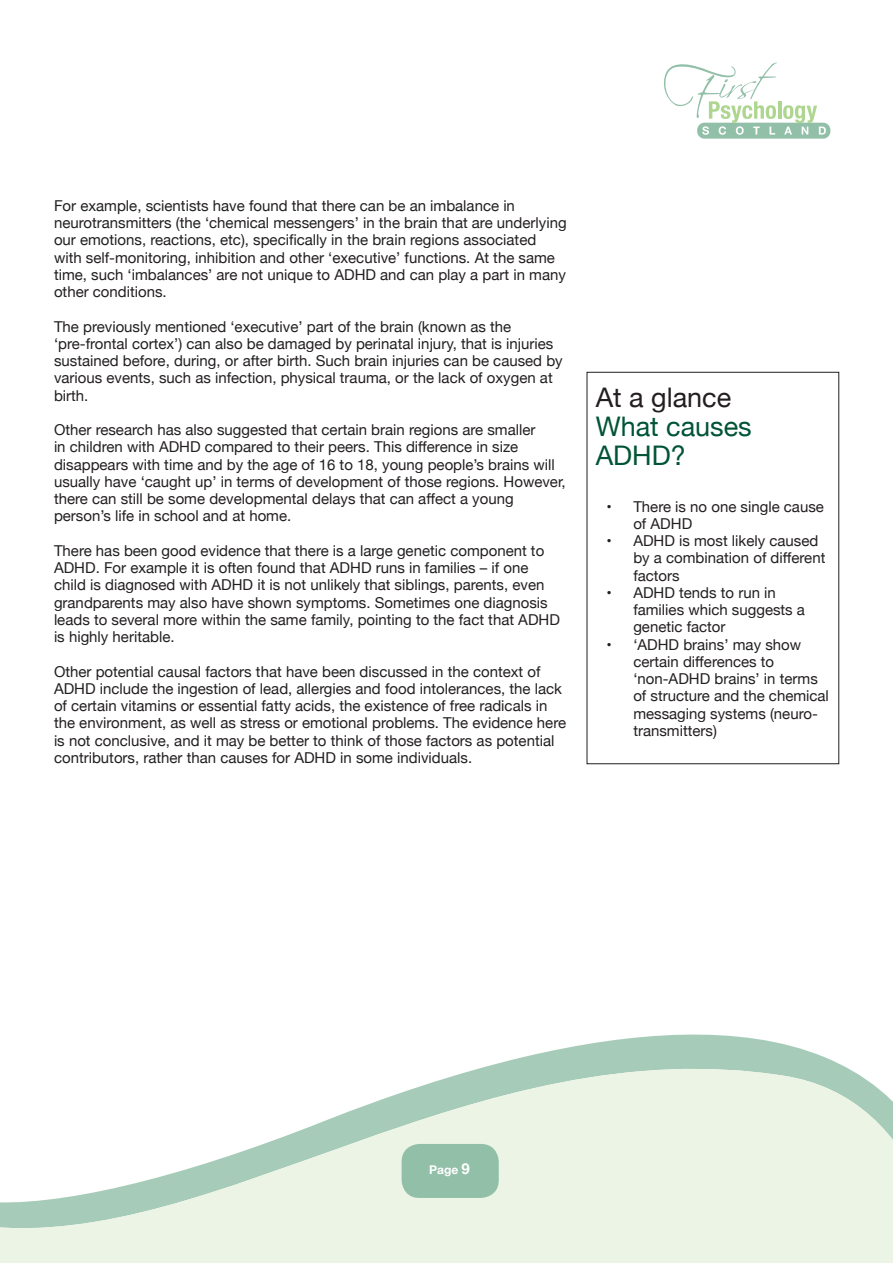
<style>
.page{position:relative;width:893px;height:1263px;background:#fff}
.page>*{position:absolute;margin:0;border:0;box-sizing:border-box;transform-origin:0 0}
.t1{font:27px/29.2px "Helvetica Neue";color:#015436}
.t2{font:27px "Helvetica Neue";color:#231f20}
.t3{font:15px/17.2px "Helvetica Neue";color:#231f20}
.t4{font:700 12px "Helvetica Neue";color:#fff}
.s1{font-size:15px}
</style>
<div class="page">
<svg style="left:0;top:1034px;width:893px;height:229px;fill:#ebf4e5"></svg>
<div style="left:697px;top:123px;width:133px;height:16px;background:#92bfa8;border-radius:7px"></div>
<hr style="left:778px;top:101px;width:3px;height:18px;background:#aed690">
<svg style="left:783px;top:105px;width:43px;height:30px"></svg>
<svg style="left:664px;top:62px;width:113px;height:73px"></svg>
<div style="left:402px;top:1144px;width:97px;height:54px;background:#92bfa8;border-radius:18px"></div>
<div style="left:587px;top:372px;width:252px;height:392px;border:1px solid #231f20"></div>
<p class="t3" style="left:54px;top:198px;width:514px">For example, scientists have found that there can be an imbalance in neurotransmitters (the ‘chemical messengers’ in the brain that are underlying our emotions, reactions, etc), specifically in the brain regions associated with self-monitoring, inhibition and other ‘executive’ functions. At the same time, such ‘imbalances’ are not unique to ADHD and can play a part in many other conditions.</p>
<p class="t3" style="left:54px;top:319px;width:510px">The previously mentioned ‘executive’ part of the brain (known as the ‘pre-frontal cortex’) can also be damaged by perinatal injury, that is injuries sustained before, during, or after birth. Such brain injuries can be caused by various events, such as infection, physical trauma, or the lack of oxygen at birth.</p>
<p class="t3" style="left:54px;top:422px;width:513px">Other research has also suggested that certain brain regions are smaller<br>in children with ADHD compared to their peers. This difference in size disappears with time and by the age of 16 to 18, young people’s brains will usually have ‘caught up’ in terms of development of those regions. However, there can still be some developmental delays that can affect a young person’s life in school and at home.</p>
<p class="t3" style="left:54px;top:543px;width:507px">There has been good evidence that there is a large genetic component to ADHD. For example it is often found that ADHD runs in families – if one child is diagnosed with ADHD it is not unlikely that siblings, parents, even grandparents may also have shown symptoms. Sometimes one diagnosis leads to several more within the same family, pointing to the fact that ADHD is highly heritable.</p>
<p class="t3" style="left:54px;top:664px;width:514px">Other potential causal factors that have been discussed in the context of ADHD include the ingestion of lead, allergies and food intolerances, the lack of certain vitamins or essential fatty acids, the existence of free radicals in the environment, as well as stress or emotional problems. The evidence here is not conclusive, and it may be better to think of those factors as potential contributors, rather than causes for ADHD in some individuals.</p>
<h1 class="t2" style="left:596px;top:378px;width:137px">At a glance</h1>
<h1 class="t1" style="left:596px;top:413px;width:158px">What causes<br>ADHD?</h1>
<p class="t3" style="left:633px;top:499px;width:192px;text-indent:-27px">• There is no one single cause of ADHD</p>
<p class="t3" style="left:633px;top:533px;width:194px;text-indent:-27px">• ADHD is most likely caused by a combination of different factors</p>
<p class="t3" style="left:633px;top:585px;width:173px;text-indent:-27px">• ADHD tends to run in families which suggests a genetic factor</p>
<p class="t3" style="left:633px;top:637px;width:197px;text-indent:-27px">• ‘ADHD brains’ may show certain differences to ‘non-ADHD brains’ in terms of structure and the chemical messaging systems (neuro&shy;transmitters)</p>
<p class="t4" style="left:429px;top:1160px;width:42px">Page <span class="s1">9</span></p>
</div>
